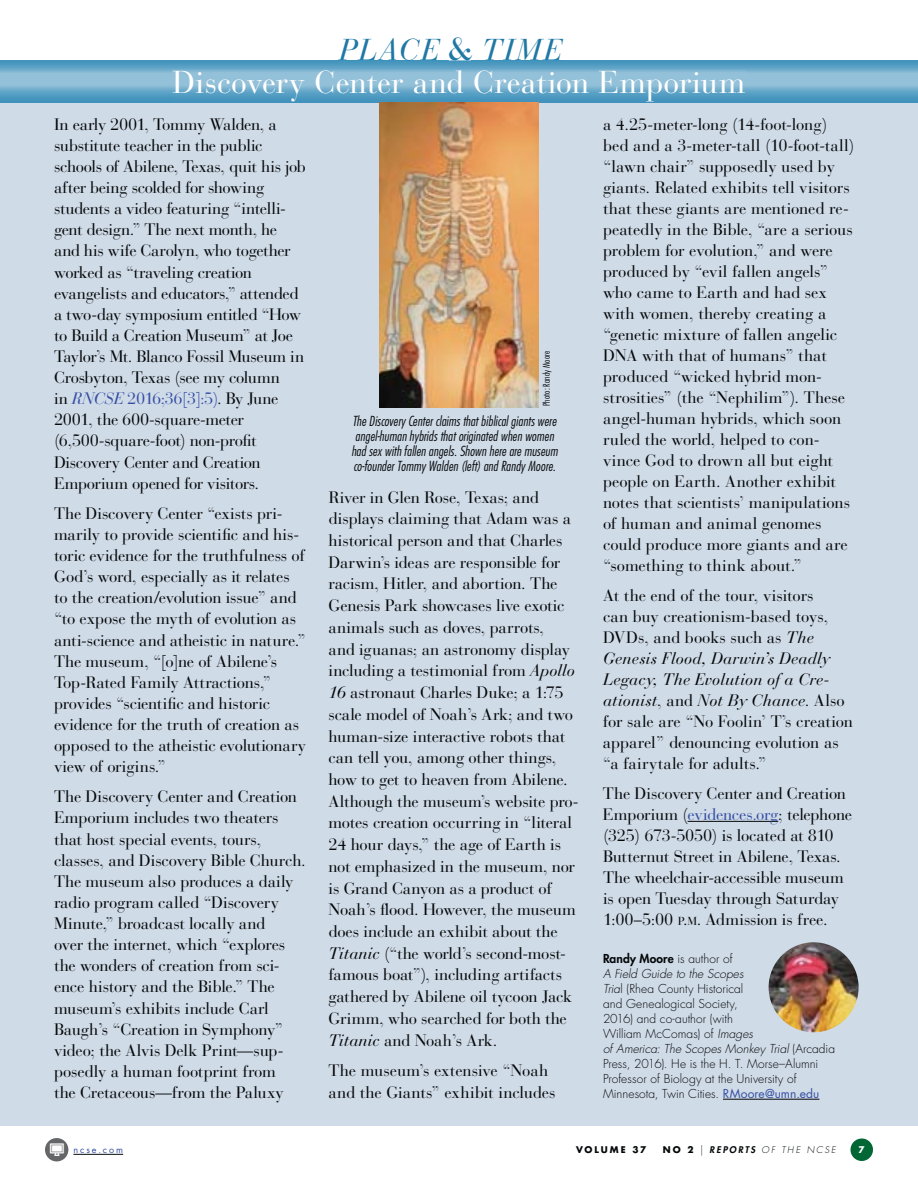
<style>
.page{position:relative;width:918px;height:1188px;background:#fff}
.page>*{position:absolute;margin:0;border:0;box-sizing:border-box;transform-origin:0 0}
.t1{font:31.5px "Bauer Bodoni";color:#fff}
.t2{font:italic 30px "Bauer Bodoni";letter-spacing:.075em;color:#197dae}
.t3{font:16.5px/21.1px "Bauer Bodoni";letter-spacing:-.01em;color:#040809}
.t4{font:italic 300 condensed 13.5px/15px "Futura Std";letter-spacing:.01em;color:#040809}
.t5{font:300 12px/15px "Futura Std";color:#040809}
.t6{font:italic 300 9px "Futura Std";letter-spacing:.21em;color:#040809}
.t7{font:300 condensed 9px "Futura Std";letter-spacing:.025em;color:#040809}
.t8{font:9px "Futura Std";letter-spacing:.22em;color:#344ea2}
.t9{font:700 9px "Futura Std";letter-spacing:.215em;color:#040809}
.t10{font:700 9px "Futura Std";color:#fff}
.s1{font-style:normal;font-size:34.5px}
.s2{font-style:italic;color:#344ea2}
.s3{color:#344ea2}
.s4{font-style:italic}
.s5{font-size:11.55px}
.s6{font-style:inherit}
.s7{font-weight:800}
.s8{font-weight:400;color:#344ea2}
.s9{font-family:"Info Bits Things";font-size:18px;color:#fff}
.s10{font-weight:700;font-style:normal}
</style>
<div class="page">
<hr style="left:73px;top:1154px;width:50px;height:1px;background:#040809">
<div style="left:45px;top:1138px;width:23px;height:23px;background:#656668;border-radius:50%"></div>
<div style="left:851px;top:1139px;width:22px;height:22px;background:#016735;border-radius:50%"></div>
<div style="left:0;top:90px;width:918px;height:1035px;background:#d0dbe8"></div>
<img style="left:0;top:60px;width:918px;height:43px">
<img style="left:173px;top:70px;width:572px;height:31px">
<img style="left:338px;top:60px;width:102px;height:1px">
<img style="left:473px;top:60px;width:90px;height:1px">
<svg style="left:449px;top:60px;width:24px;height:1px"></svg>
<img style="left:380px;top:103px;width:158px;height:305px">
<hr style="left:688px;top:821px;width:90px;height:1px;background:#040809">
<hr style="left:723px;top:1099px;width:96px;height:1px;background:#040809">
<img style="left:769px;top:942px;width:90px;height:90px;border-radius:50%">
<h2 class="t2" style="left:339px;top:38px;width:223px">PLACE <span class="s1">&amp;</span> TIME</h2>
<h1 class="t1" style="left:173px;top:70px;width:574px">Discovery Center and Creation Emporium</h1>
<p class="t3" style="left:54px;top:115px;width:254px">In early 2001, Tommy Walden, a substitute teacher in the public schools of Abilene, Texas, quit his job after being scolded for showing students a video featuring “intelli&shy;gent design.” The next month, he and his wife Carolyn, who together worked as “traveling creation evangelists and educators,” attended a two-day symposium entitled “How to Build a Creation Museum” at Joe Taylor’s Mt. Blanco Fossil Museum in Crosbyton, Texas (see my column<br>in <span class="s2">RNCSE</span> <span class="s3">2016;36[3]:5)</span>. By June 2001, the 600-square-meter (6,500-square-foot) non-profit Discovery Center and Creation Emporium opened for visitors.</p>
<p class="t3" style="left:54px;top:504px;width:254px">The Discovery Center “exists pri&shy;marily to provide scientific and his&shy;toric evidence for the truthfulness of God’s word, especially as it relates to the creation/evolution issue” and “to expose the myth of evolution as anti-science and atheistic in nature.” The museum, “[o]ne of Abilene’s Top-Rated Family Attractions,” provides “scientific and historic evidence for the truth of creation as opposed to the atheistic evolutionary view of origins.”</p>
<p class="t3" style="left:54px;top:788px;width:253px">The Discovery Center and Creation<br>Emporium includes two theaters that host special events, tours, classes, and Discovery Bible Church.<br>The museum also produces a daily radio program called “Discovery<br>Minute,” broadcast locally and<br>over the internet, which “explores the wonders of creation from sci&shy;ence history and the Bible.” The museum’s exhibits include Carl<br>Baugh’s “Creation in Symphony” video; the Alvis Delk Print—sup&shy;posedly a human footprint from<br>the Cretaceous—from the Paluxy</p>
<p class="t7" style="left:542px;top:406px;width:57px;rotate:-90deg">Photo: Randy Moore</p>
<p class="t4" style="left:351px;top:414px;width:208px">The Discovery Center claims that biblical giants were angel-human hybrids that originated when women had sex with fallen angels. Shown here are museum co-founder Tommy Walden (left) and Randy Moore.</p>
<p class="t3" style="left:329px;top:488px;width:252px;line-height:21.8px">River in Glen Rose, Texas; and displays claiming that Adam was a historical person and that Charles Darwin’s ideas are responsible for racism, Hitler, and abortion. The Genesis Park showcases live exotic animals such as doves, parrots,<br>and iguanas; an astronomy display including a testimonial from <span class="s4">Apollo 16</span> astronaut Charles Duke; a 1:75 scale model of Noah’s Ark; and two human-size interactive robots that can tell you, among other things, how to get to heaven from Abilene.<br>Although the museum’s website pro&shy;motes creation occurring in “literal 24 hour days,” the age of Earth is not emphasized in the museum, nor is Grand Canyon as a product of Noah’s flood. However, the museum does include an exhibit about the <span class="s4">Titanic</span> (“the world’s second-most&shy;famous boat”), including artifacts gathered by Abilene oil tycoon Jack Grimm, who searched for both the <span class="s4">Titanic</span> and Noah’s Ark.</p>
<p class="t3" style="left:329px;top:1062px;width:229px;line-height:21.8px">The museum’s extensive “Noah and the Giants” exhibit includes</p>
<p class="t3" style="left:603px;top:115px;width:253px">a 4.25-meter-long (14-foot-long) bed and a 3-meter-tall (10-foot-tall) “lawn chair” supposedly used by giants. Related exhibits tell visitors that these giants are mentioned re&shy;peatedly in the Bible, “are a serious problem for evolution,” and were produced by “evil fallen angels” who came to Earth and had sex with women, thereby creating a “genetic mixture of fallen angelic DNA with that of humans” that produced “wicked hybrid mon&shy;strosities” (the “Nephilim”). These angel-human hybrids, which soon ruled the world, helped to con&shy;vince God to drown all but eight people on Earth. Another exhibit notes that scientists’ manipulations of human and animal genomes could produce more giants and are “something to think about.”</p>
<p class="t3" style="left:603px;top:586px;width:252px">At the end of the tour, visitors<br>can buy creationism-based toys,<br>DVDs, and books such as <span class="s4">The<br>Genesis Flood, Darwin’s Deadly<br>Legacy, The Evolution of a Cre&shy;ationist</span>, and <span class="s4">Not By Chance</span>. Also for sale are “No Foolin’ T’s creation apparel” denouncing evolution as “a fairytale for adults.”</p>
<p class="t3" style="left:603px;top:784px;width:251px">The Discovery Center and Creation Emporium (<span class="s3">evidences.org</span>; telephone (325) 673-5050) is located at 810<br>Butternut Street in Abilene, Texas.<br>The wheelchair-accessible museum is open Tuesday through Saturday 1:00–5:00 <span class="s5">P</span><span class="s6">.</span><span class="s5">M</span><span class="s6">.</span> Admission is free.</p>
<p class="t5" style="left:603px;top:952px;width:234px"><span class="s7">Randy Moore</span> is author of<br><span class="s4">A Field Guide to the Scopes<br>Tria</span>l (Rhea County Historical<br>and Genealogical Society,<br>2016) and co-author (with<br>William McComas) of <span class="s4">Images<br>of America: The Scopes Monkey Trial</span> (Arcadia<br>Press, 2016). He is the H. T. Morse–Alumni<br>Professor of Biology at the University of<br>Minnesota, Twin Cities. <span class="s8">RMoore@umn.edu</span></p>
<p class="t8" style="left:49px;top:1146px;width:75px"><span class="s9">$</span> ncse.com</p>
<p class="t9" style="left:576px;top:1146px;width:72px">VOLUME 37</p>
<p class="t6" style="left:663px;top:1146px;width:175px"><span class="s10">NO 2</span> | <span class="s7">REPORTS</span> OF THE NCSE</p>
<p class="t10" style="left:859px;top:1146px;width:8px">7</p>
</div>
